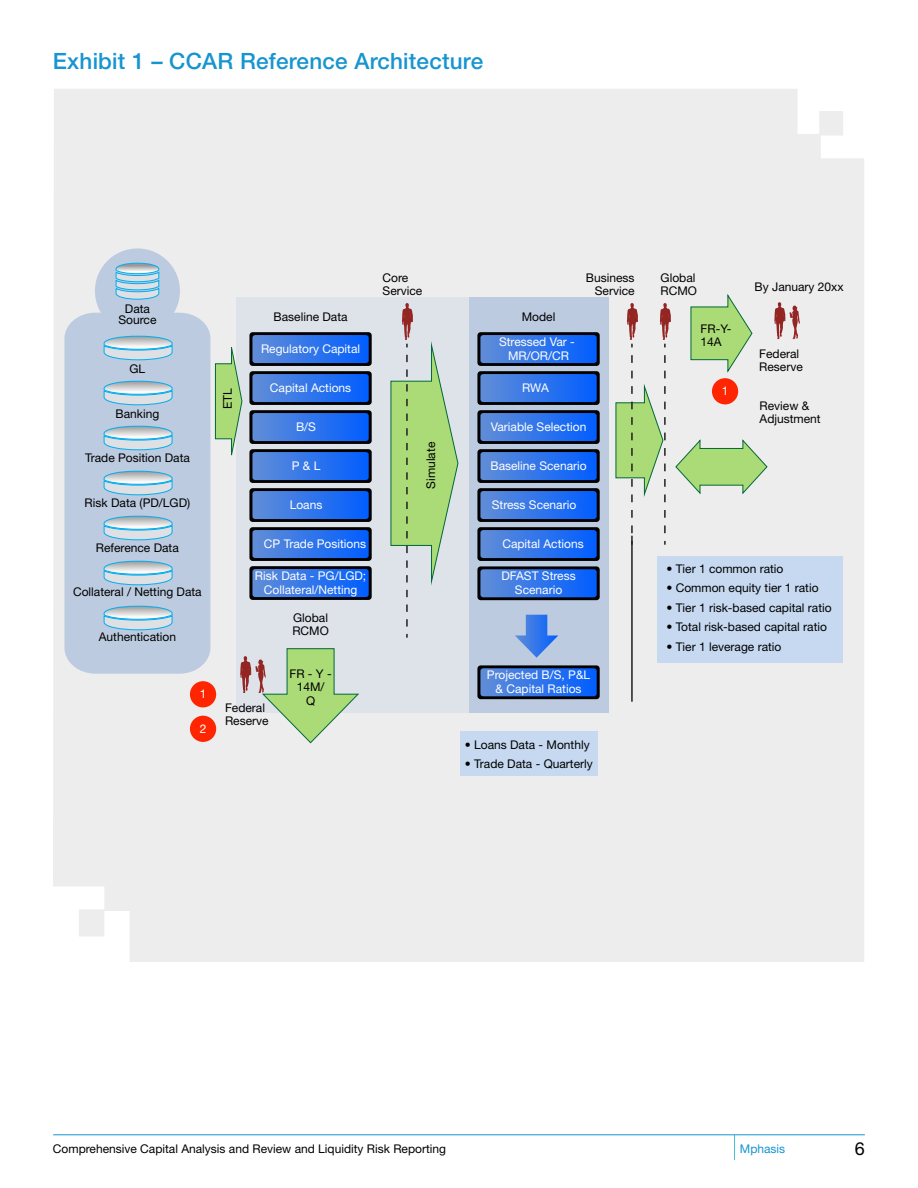
<style>
.page{position:relative;width:918px;height:1188px;background:#fff}
.page>*{position:absolute;margin:0;border:0;box-sizing:border-box;transform-origin:0 0}
.t1{font:500 22.5px "Helvetica Neue LT Std";letter-spacing:.01em;color:#1795d0}
.t2{font:18px "Helvetica Neue";color:#000}
.t3{font:12px/13.5px "Helvetica Neue LT Std";color:#000}
.t4{font:12px/13.5px "Helvetica Neue LT Std";color:#fff;text-align:center}
.t5{font:12px "Helvetica Neue";color:#000}
.t6{font:12px "Helvetica Neue";color:#1795d0}
</style>
<div class="page">
<svg style="left:734px;top:1136px;width:1px;height:24px"></svg>
<hr style="left:53px;top:1135px;width:812px;height:1px;background:#1795d0">
<div style="left:53px;top:89px;width:811px;height:873px;background:#ededee"></div>
<div style="left:469px;top:298px;width:139px;height:415px;background:#bccbdf"></div>
<svg style="left:236px;top:298px;width:276px;height:415px;fill:#dee2e9"></svg>
<div style="left:64px;top:313px;width:146px;height:361px;background:#bccbdf"></div>
<div style="left:95px;top:248px;width:85px;height:85px;background:#bccbdf;border-radius:50%"></div>
<div style="left:249px;top:332px;width:123px;height:34px;background:linear-gradient(to right,#000,#000);border-radius:3px"></div>
<svg style="left:252px;top:335px;width:117px;height:28px;background:#3074e8"></svg>
<div style="left:249px;top:371px;width:123px;height:34px;background:linear-gradient(to right,#000,#000);border-radius:3px"></div>
<svg style="left:252px;top:374px;width:117px;height:28px;background:#3074e8"></svg>
<div style="left:249px;top:410px;width:123px;height:34px;background:linear-gradient(to right,#000,#000);border-radius:3px"></div>
<svg style="left:252px;top:413px;width:117px;height:28px;background:#3074e8"></svg>
<div style="left:249px;top:449px;width:123px;height:34px;background:linear-gradient(to right,#000,#000);border-radius:3px"></div>
<svg style="left:252px;top:452px;width:117px;height:28px;background:#3074e8"></svg>
<div style="left:249px;top:488px;width:123px;height:34px;background:linear-gradient(to right,#000,#000);border-radius:3px"></div>
<svg style="left:252px;top:491px;width:117px;height:28px;background:#3074e8"></svg>
<div style="left:249px;top:527px;width:123px;height:34px;background:linear-gradient(to right,#000,#000);border-radius:3px"></div>
<svg style="left:252px;top:530px;width:117px;height:28px;background:#3074e8"></svg>
<div style="left:249px;top:566px;width:123px;height:34px;background:linear-gradient(to right,#000,#000);border-radius:3px"></div>
<svg style="left:252px;top:569px;width:117px;height:28px;background:#3074e8"></svg>
<div style="left:477px;top:332px;width:123px;height:34px;background:linear-gradient(to right,#000,#000);border-radius:3px"></div>
<svg style="left:480px;top:335px;width:117px;height:28px;background:#3074e8"></svg>
<div style="left:477px;top:371px;width:123px;height:34px;background:linear-gradient(to right,#000,#000);border-radius:3px"></div>
<svg style="left:480px;top:374px;width:117px;height:28px;background:#3074e8"></svg>
<div style="left:477px;top:410px;width:123px;height:34px;background:linear-gradient(to right,#000,#000);border-radius:3px"></div>
<svg style="left:480px;top:413px;width:117px;height:28px;background:#3074e8"></svg>
<div style="left:477px;top:449px;width:123px;height:34px;background:linear-gradient(to right,#000,#000);border-radius:3px"></div>
<svg style="left:480px;top:452px;width:117px;height:28px;background:#3074e8"></svg>
<div style="left:477px;top:488px;width:123px;height:34px;background:linear-gradient(to right,#000,#000);border-radius:3px"></div>
<svg style="left:480px;top:491px;width:117px;height:28px;background:#3074e8"></svg>
<div style="left:477px;top:527px;width:123px;height:34px;background:linear-gradient(to right,#000,#000);border-radius:3px"></div>
<svg style="left:480px;top:530px;width:117px;height:28px;background:#3074e8"></svg>
<div style="left:477px;top:566px;width:123px;height:34px;background:linear-gradient(to right,#000,#000);border-radius:3px"></div>
<svg style="left:480px;top:569px;width:117px;height:28px;background:#3073e6"></svg>
<div style="left:477px;top:665px;width:123px;height:34px;background:linear-gradient(to right,#000,#000);border-radius:3px"></div>
<svg style="left:480px;top:668px;width:117px;height:28px;background:#3073e6"></svg>
<svg style="left:515px;top:615px;width:43px;height:43px"></svg>
<div style="left:460px;top:732px;width:137px;height:44px;background:#c6d9f1"></div>
<svg style="left:240px;top:648px;width:120px;height:96px;background:#c5d7b3"></svg>
<svg style="left:774px;top:302px;width:26px;height:37px"></svg>
<div style="left:190px;top:681px;width:26px;height:26px;background:#ff2500;border-radius:50%"></div>
<div style="left:712px;top:378px;width:26px;height:26px;background:#ff2500;border-radius:50%"></div>
<div style="left:190px;top:716px;width:26px;height:26px;background:#ff2500;border-radius:50%"></div>
<svg style="left:390px;top:303px;width:69px;height:335px;background:#c1d8b1"></svg>
<svg style="left:215px;top:340px;width:28px;height:123px;background:#bad8a6"></svg>
<svg style="left:690px;top:293px;width:63px;height:81px;background:#bedda4"></svg>
<svg style="left:675px;top:439px;width:93px;height:56px;background:#bedca6"></svg>
<svg style="left:627px;top:303px;width:11px;height:44px"></svg>
<hr style="left:631px;top:536px;width:2px;height:166px;background:#231f20">
<svg style="left:660px;top:303px;width:11px;height:44px"></svg>
<svg style="left:615px;top:355px;width:51px;height:190px;background:#cbddbd"></svg>
<div style="left:657px;top:556px;width:186px;height:107px;background:#c6d9f1"></div>
<svg style="left:116px;top:263px;width:43px;height:37px;background:#a1cce0"></svg>
<svg style="left:104px;top:336px;width:68px;height:24px;background:#b3d1df"></svg>
<svg style="left:104px;top:381px;width:68px;height:24px;background:#b3d1df"></svg>
<svg style="left:104px;top:426px;width:68px;height:24px;background:#b3d1df"></svg>
<svg style="left:104px;top:471px;width:68px;height:24px;background:#b3d1df"></svg>
<svg style="left:104px;top:516px;width:68px;height:24px;background:#b3d1df"></svg>
<svg style="left:104px;top:561px;width:68px;height:24px;background:#b3d1df"></svg>
<svg style="left:104px;top:606px;width:68px;height:24px;background:#b3d1df"></svg>
<h1 class="t1" style="left:53px;top:48px;width:432px">Exhibit 1 – CCAR Reference Architecture</h1>
<p class="t3" style="left:383px;top:271px;width:41px">Core<br>Service</p>
<p class="t3" style="left:586px;top:271px;width:50px;text-align:right">Business<br>Service</p>
<p class="t3" style="left:661px;top:271px;width:38px">Global<br>RCMO</p>
<p class="t3" style="left:755px;top:280px;width:91px">By January 20xx</p>
<p class="t3" style="left:118px;top:302px;width:40px;line-height:11.4px;text-align:center">Data<br>Source</p>
<p class="t3" style="left:130px;top:362px;width:17px">GL</p>
<p class="t3" style="left:116px;top:406px;width:45px">Banking</p>
<p class="t3" style="left:85px;top:451px;width:106px">Trade Position Data</p>
<p class="t3" style="left:85px;top:496px;width:107px">Risk Data (PD/LGD)</p>
<p class="t3" style="left:96px;top:540px;width:84px">Reference Data</p>
<p class="t3" style="left:73px;top:585px;width:130px">Collateral / Netting Data</p>
<p class="t3" style="left:99px;top:630px;width:79px">Authentication</p>
<p class="t4" style="left:200px;top:687px;width:8px">1</p>
<p class="t4" style="left:200px;top:721px;width:8px">2</p>
<p class="t3" style="left:221px;top:409px;width:22px;rotate:-90deg">ETL</p>
<p class="t3" style="left:274px;top:310px;width:76px">Baseline Data</p>
<p class="t4" style="left:261px;top:342px;width:101px">Regulatory Capital</p>
<p class="t4" style="left:270px;top:381px;width:83px">Capital Actions</p>
<p class="t4" style="left:296px;top:420px;width:21px">B/S</p>
<p class="t4" style="left:292px;top:459px;width:30px">P &amp; L</p>
<p class="t4" style="left:290px;top:498px;width:34px">Loans</p>
<p class="t4" style="left:264px;top:537px;width:104px">CP Trade Positions</p>
<p class="t4" style="left:255px;top:569px;width:113px">Risk Data - PG/LGD;<br>Collateral/Netting</p>
<p class="t3" style="left:292px;top:611px;width:38px">Global<br>RCMO</p>
<p class="t3" style="left:225px;top:701px;width:45px">Federal<br>Reserve</p>
<p class="t3" style="left:289px;top:667px;width:44px;text-align:center">FR - Y -<br>14M/<br>Q</p>
<p class="t3" style="left:424px;top:489px;width:48px;rotate:-90deg">Simulate</p>
<p class="t3" style="left:522px;top:310px;width:35px">Model</p>
<p class="t4" style="left:499px;top:335px;width:77px">Stressed Var -<br>MR/OR/CR</p>
<p class="t4" style="left:522px;top:381px;width:28px">RWA</p>
<p class="t4" style="left:491px;top:420px;width:97px">Variable Selection</p>
<p class="t4" style="left:490px;top:459px;width:98px">Baseline Scenario</p>
<p class="t4" style="left:492px;top:498px;width:86px">Stress Scenario</p>
<p class="t4" style="left:502px;top:537px;width:83px">Capital Actions</p>
<p class="t4" style="left:501px;top:569px;width:76px">DFAST Stress<br>Scenario</p>
<p class="t4" style="left:487px;top:668px;width:105px">Projected B/S, P&amp;L &amp; Capital Ratios</p>
<p class="t3" style="left:465px;top:738px;width:126px">• Loans Data - Monthly</p>
<p class="t3" style="left:465px;top:757px;width:130px">• Trade Data - Quarterly</p>
<p class="t3" style="left:701px;top:322px;width:32px">FR-Y-<br>14A</p>
<p class="t4" style="left:722px;top:384px;width:8px">1</p>
<p class="t3" style="left:759px;top:347px;width:45px">Federal<br>Reserve</p>
<p class="t3" style="left:760px;top:399px;width:63px">Review &amp;<br>Adjustment</p>
<p class="t3" style="left:666px;top:562px;width:119px">• Tier 1 common ratio</p>
<p class="t3" style="left:666px;top:581px;width:154px">• Common equity tier 1 ratio</p>
<p class="t3" style="left:666px;top:601px;width:167px">• Tier 1 risk-based capital ratio</p>
<p class="t3" style="left:666px;top:620px;width:162px">• Total risk-based capital ratio</p>
<p class="t3" style="left:666px;top:640px;width:117px">• Tier 1 leverage ratio</p>
<p class="t5" style="left:53px;top:1142px;width:395px">Comprehensive Capital Analysis and Review and Liquidity Risk Reporting</p>
<p class="t6" style="left:740px;top:1142px;width:47px">Mphasis</p>
<h2 class="t2" style="left:855px;top:1138px;width:12px">6</h2>
</div>
